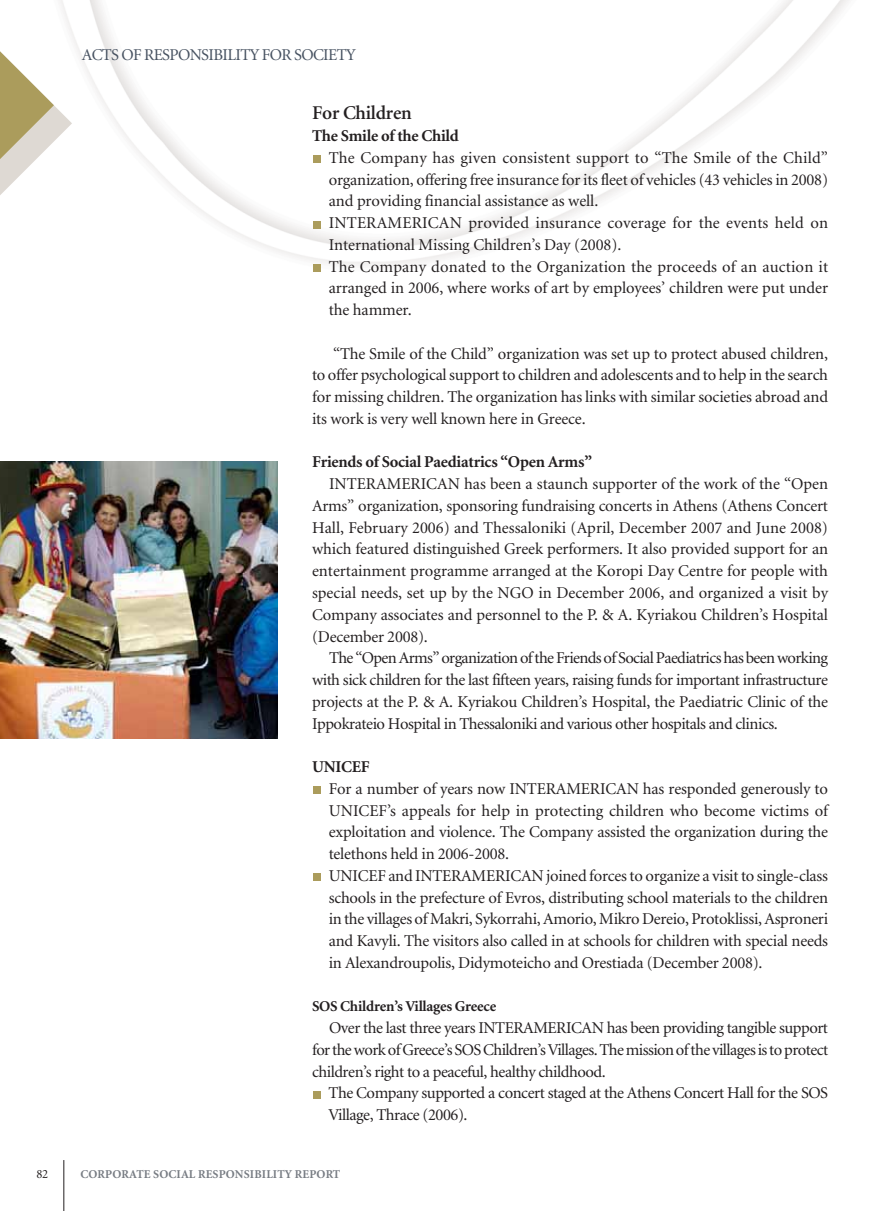
<style>
.page{position:relative;width:893px;height:1211px;background:#fff}
.page>*{position:absolute;margin:0;border:0;box-sizing:border-box;transform-origin:0 0}
.t1{font:600 19.5px "Minion Greek";letter-spacing:-.015em;color:#231f20}
.t2{font:16.5px/21.8px "Minion Greek";letter-spacing:-.015em;color:#231f20;text-align:justify}
.t3{font:700 16.5px "Minion Greek";letter-spacing:-.015em;color:#231f20}
.t4{font:16.5px "Minion Greek";letter-spacing:-.04em;color:#475261}
.t5{font:700 15px "Minion Greek";letter-spacing:-.015em;color:#231f20}
.t6{font:12.6px "Minion Greek";color:#231f20}
.t7{font:700 12px "Minion OS Greek";letter-spacing:.01em;color:#777c83}
</style>
<div class="page">
<img style="left:60px;top:0;width:789px;height:266px">
<div style="left:313px;top:1091px;width:8px;height:7px;background:#ab9c5c"></div>
<div style="left:313px;top:873px;width:8px;height:7px;background:#ab9c5c"></div>
<div style="left:313px;top:786px;width:8px;height:8px;background:#ab9c5c"></div>
<div style="left:313px;top:264px;width:8px;height:8px;background:#ab9c5c"></div>
<div style="left:313px;top:221px;width:8px;height:7px;background:#ab9c5c"></div>
<div style="left:313px;top:156px;width:8px;height:7px;background:#ab9c5c"></div>
<img style="left:0;top:461px;width:277px;height:278px">
<svg style="left:0;top:30px;width:72px;height:187px"></svg>
<hr style="left:63px;top:1160px;width:1px;height:50px;background:#231f20">
<p class="t4" style="left:82px;top:48px;width:276px">ACTS OF RESPONSIBILITY FOR SOCIETY</p>
<p class="t1" style="left:312px;top:105px;width:101px">For Children</p>
<p class="t3" style="left:312px;top:129px;width:148px">The Smile of the Child</p>
<p class="t2" style="left:329px;top:148px;width:501px;text-align:left">The Company has given consistent support to “The Smile of the Child” organization, offering free insurance for its fleet of vehicles (43 vehicles in 2008) and providing financial assistance as well.<br>INTERAMERICAN provided insurance coverage for the events held on International Missing Children’s Day (2008).<br>The Company donated to the Organization the proceeds of an auction it arranged in 2006, where works of art by employees’ children were put under the hammer.</p>
<p class="t2" style="left:312px;top:343px;width:517px;text-indent:21px">“The Smile of the Child” organization was set up to protect abused children, to offer psychological support to children and adolescents and to help in the search for missing children. The organization has links with similar societies abroad and its work is very well known here in Greece.</p>
<p class="t3" style="left:312px;top:455px;width:281px">Friends of Social Paediatrics “Open Arms”</p>
<p class="t2" style="left:312px;top:474px;width:517px;text-indent:17px">INTERAMERICAN has been a staunch supporter of the work of the “Open Arms” organization, sponsoring fundraising concerts in Athens (Athens Concert Hall, February 2006) and Thessaloniki (April, December 2007 and June 2008) which featured distinguished Greek performers. It also provided support for an entertainment programme arranged at the Koropi Day Centre for people with special needs, set up by the NGO in December 2006, and organized a visit by Company associates and personnel to the P. &amp; A. Kyriakou Children’s Hospital (December 2008).</p>
<p class="t2" style="left:312px;top:648px;width:517px;text-indent:17px">The “Open Arms” organization of the Friends of Social Paediatrics has been working with sick children for the last fifteen years, raising funds for important infrastructure projects at the P. &amp; A. Kyriakou Children’s Hospital, the Paediatric Clinic of the Ippokrateio Hospital in Thessaloniki and various other hospitals and clinics.</p>
<p class="t3" style="left:312px;top:760px;width:59px">UNICEF</p>
<p class="t2" style="left:329px;top:778px;width:501px;text-align:left">For a number of years now INTERAMERICAN has responded generously to UNICEF’s appeals for help in protecting children who become victims of exploitation and violence. The Company assisted the organization during the telethons held in 2006-2008.<br>UNICEF and INTERAMERICAN joined forces to organize a visit to single-class schools in the prefecture of Evros, distributing school materials to the children in the villages of Makri, Sykorrahi, Amorio, Mikro Dereio, Protoklissi, Asproneri and Kavyli. The visitors also called in at schools for children with special needs in Alexandroupolis, Didymoteicho and Orestiada (December 2008).</p>
<p class="t5" style="left:312px;top:1000px;width:186px">SOS Children’s Villages Greece</p>
<p class="t2" style="left:312px;top:1018px;width:517px;text-indent:17px">Over the last three years INTERAMERICAN has been providing tangible support for the work of Greece’s SOS Children’s Villages. The mission of the villages is to protect children’s right to a peaceful, healthy childhood.</p>
<p class="t2" style="left:328px;top:1083px;width:501px">The Company supported a concert staged at the Athens Concert Hall for the SOS<br>Village, Thrace (2006).</p>
<p class="t6" style="left:36px;top:1168px;width:13px">82</p>
<p class="t7" style="left:80px;top:1168px;width:261px">CORPORATE SOCIAL RESPONSIBILITY REPORT</p>
</div>
